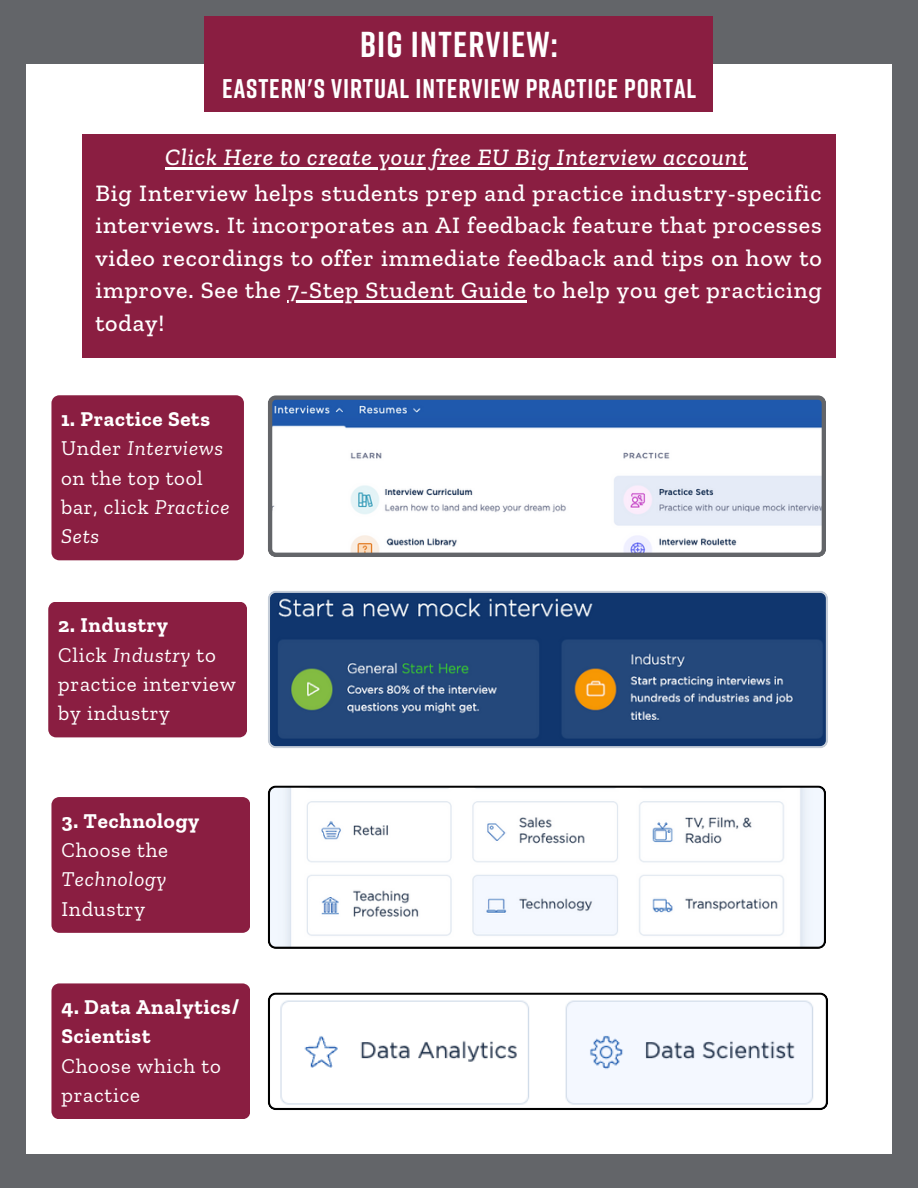
<style>
.page{position:relative;width:918px;height:1188px;background:#636569}
.page>*{position:absolute;margin:0;border:0;box-sizing:border-box;transform-origin:0 0}
.t1{font:700 36px "Rift";letter-spacing:.035em;color:#fff}
.t2{font:700 27px "Rift";letter-spacing:.035em;color:#fff}
.t3{font:500 24px/32.7px "Zilla Slab";letter-spacing:.035em;color:#fff;text-align:justify}
.t4{font:italic 500 24px "Zilla Slab";letter-spacing:.035em;color:#fff}
.t5{font:21px/29.2px "Zilla Slab";letter-spacing:.035em;color:#fff}
.t6{font:700 21px/29.2px "Zilla Slab";letter-spacing:.035em;color:#fff}
.t7{font:italic 21px "Zilla Slab";letter-spacing:.035em;color:#fff}
.s1{font-weight:700}
.s2{font-style:italic}
</style>
<div class="page">
<div style="left:26px;top:64px;width:866px;height:1090px;background:#fff"></div>
<div style="left:205px;top:16px;width:508px;height:95px;background:#8a1e41"></div>
<div style="left:51px;top:395px;width:193px;height:165px;background:#8a1e41"></div>
<svg style="left:268px;top:395px;width:558px;height:162px"></svg>
<svg style="left:268px;top:591px;width:560px;height:157px;background:#2f507c"></svg>
<svg style="left:268px;top:785px;width:558px;height:164px"></svg>
<svg style="left:268px;top:992px;width:560px;height:118px"></svg>
<div style="left:48px;top:602px;width:199px;height:135px;background:#8a1e41"></div>
<div style="left:51px;top:797px;width:199px;height:136px;background:#8a1e41"></div>
<div style="left:51px;top:983px;width:199px;height:136px;background:#8a1e41"></div>
<div style="left:83px;top:134px;width:752px;height:224px;background:#8a1e41"></div>
<hr style="left:165px;top:167px;width:583px;height:2px;background:#fff">
<hr style="left:288px;top:301px;width:239px;height:2px;background:#fff">
<h1 class="t1" style="left:360px;top:22px;width:199px">BIG INTERVIEW:</h1>
<p class="t2" style="left:222px;top:71px;width:475px">EASTERN'S VIRTUAL INTERVIEW PRACTICE PORTAL</p>
<p class="t4" style="left:165px;top:142px;width:583px">Click Here to create your free EU Big Interview account</p>
<p class="t3" style="left:95px;top:176px;width:728px">Big Interview helps students prep and practice industry-specific interviews. It incorporates an AI feedback feature that processes video recordings to offer immediate feedback and tips on how to improve. See the 7-Step Student Guide to help you get practicing today!</p>
<p class="t5" style="left:61px;top:404px;width:170px"><span class="s1">1. Practice Sets<br></span>Under <span class="s2">Interviews </span>on the top tool bar, click <span class="s2">Practice<br>Sets</span></p>
<p class="t5" style="left:58px;top:611px;width:179px"><span class="s1">2. Industry<br></span>Click <span class="s2">Industry</span> to practice interview by industry</p>
<p class="t6" style="left:61px;top:806px;width:140px">3. Technology</p>
<p class="t5" style="left:61px;top:835px;width:108px">Choose the</p>
<p class="t7" style="left:61px;top:867px;width:107px">Technology</p>
<p class="t5" style="left:61px;top:894px;width:85px">Industry</p>
<p class="t6" style="left:61px;top:992px;width:179px">4. Data Analytics/<br>Scientist</p>
<p class="t5" style="left:61px;top:1051px;width:161px">Choose which to practice</p>
</div>
